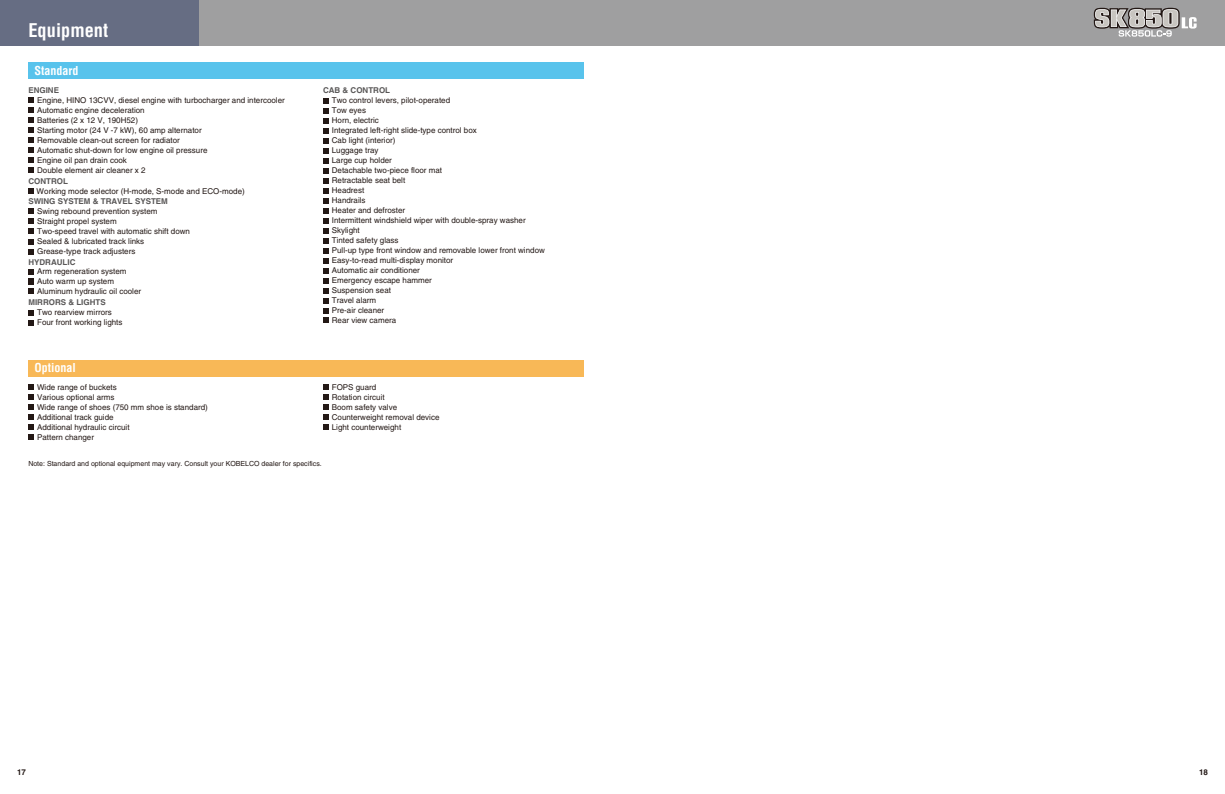
<style>
.page{position:relative;width:1225px;height:794px;background:#fff}
.page>*{position:absolute;margin:0;border:0;box-sizing:border-box;transform-origin:0 0}
.t1{font:700 condensed 18.4px "Helvetica";color:#fff}
.t2{font:700 condensed 12px "Helvetica";color:#fff}
.t3{font:8px/10px "Helvetica";color:#231815}
.t4{font:700 8px "Helvetica";color:#595757}
.t5{font:700 8px "Helvetica";color:#231815}
.t6{font:7px "Helvetica";color:#231815}
</style>
<div class="page">
<div style="left:28px;top:62px;width:556px;height:16px;background:#58c3ec"></div>
<div style="left:28px;top:360px;width:556px;height:16px;background:#f8b857"></div>
<svg style="left:29px;top:97px;width:5px;height:75px"></svg>
<svg style="left:29px;top:188px;width:5px;height:6px"></svg>
<svg style="left:29px;top:209px;width:5px;height:45px"></svg>
<svg style="left:29px;top:269px;width:5px;height:24px"></svg>
<svg style="left:29px;top:310px;width:5px;height:15px"></svg>
<svg style="left:323px;top:98px;width:6px;height:225px"></svg>
<svg style="left:29px;top:385px;width:5px;height:54px"></svg>
<svg style="left:323px;top:385px;width:6px;height:45px"></svg>
<div style="left:0;top:0;width:1225px;height:45px;background:#9f9fa0"></div>
<div style="left:0;top:0;width:198px;height:45px;background:#666d83"></div>
<svg style="left:1093px;top:8px;width:103px;height:29px"></svg>
<h1 class="t1" style="left:28px;top:19px;width:81px">Equipment</h1>
<h2 class="t2" style="left:34px;top:64px;width:46px">Standard</h2>
<p class="t4" style="left:28px;top:85px;width:32px">ENGINE</p>
<p class="t3" style="left:37px;top:95px;width:249px">Engine, HINO 13CVV, diesel engine with turbocharger and intercooler Automatic engine deceleration<br>Batteries (2 x 12 V, 190H52)<br>Starting motor (24 V -7 kW), 60 amp alternator<br>Removable clean-out screen for radiator<br>Automatic shut-down for low engine oil pressure<br>Engine oil pan drain cook<br>Double element air cleaner x 2</p>
<p class="t4" style="left:28px;top:176px;width:41px">CONTROL</p>
<p class="t3" style="left:37px;top:186px;width:210px">Working mode selector (H-mode, S-mode and ECO-mode)</p>
<p class="t4" style="left:28px;top:196px;width:141px">SWING SYSTEM &amp; TRAVEL SYSTEM</p>
<p class="t3" style="left:37px;top:206px;width:154px">Swing rebound prevention system<br>Straight propel system<br>Two-speed travel with automatic shift down<br>Sealed &amp; lubricated track links<br>Grease-type track adjusters</p>
<p class="t4" style="left:28px;top:257px;width:49px">HYDRAULIC</p>
<p class="t3" style="left:37px;top:266px;width:106px">Arm regeneration system<br>Auto warm up system<br>Aluminum hydraulic oil cooler</p>
<p class="t4" style="left:28px;top:298px;width:79px">MIRRORS &amp; LIGHTS</p>
<p class="t3" style="left:37px;top:307px;width:87px">Two rearview mirrors<br>Four front working lights</p>
<h2 class="t2" style="left:34px;top:360px;width:43px">Optional</h2>
<p class="t4" style="left:323px;top:86px;width:69px">CAB &amp; CONTROL</p>
<p class="t3" style="left:332px;top:96px;width:214px">Two control levers, pilot-operated<br>Tow eyes<br>Horn, electric<br>Integrated left-right slide-type control box<br>Cab light (interior)<br>Luggage tray<br>Large cup holder<br>Detachable two-piece floor mat<br>Retractable seat belt<br>Headrest<br>Handrails<br>Heater and defroster<br>Intermittent windshield wiper with double-spray washer<br>Skylight<br>Tinted safety glass<br>Pull-up type front window and removable lower front window<br>Easy-to-read multi-display monitor<br>Automatic air conditioner<br>Emergency escape hammer<br>Suspension seat<br>Travel alarm<br>Pre-air cleaner<br>Rear view camera</p>
<p class="t3" style="left:37px;top:382px;width:172px">Wide range of buckets<br>Various optional arms<br>Wide range of shoes (750 mm shoe is standard)<br>Additional track guide<br>Additional hydraulic circuit<br>Pattern changer</p>
<p class="t3" style="left:332px;top:382px;width:109px">FOPS guard<br>Rotation circuit<br>Boom safety valve<br>Counterweight removal device<br>Light counterweight</p>
<p class="t6" style="left:28px;top:459px;width:295px">Note: Standard and optional equipment may vary. Consult your KOBELCO dealer for specifics.</p>
<p class="t5" style="left:17px;top:767px;width:10px">17</p>
<p class="t5" style="left:1199px;top:767px;width:10px">18</p>
</div>
